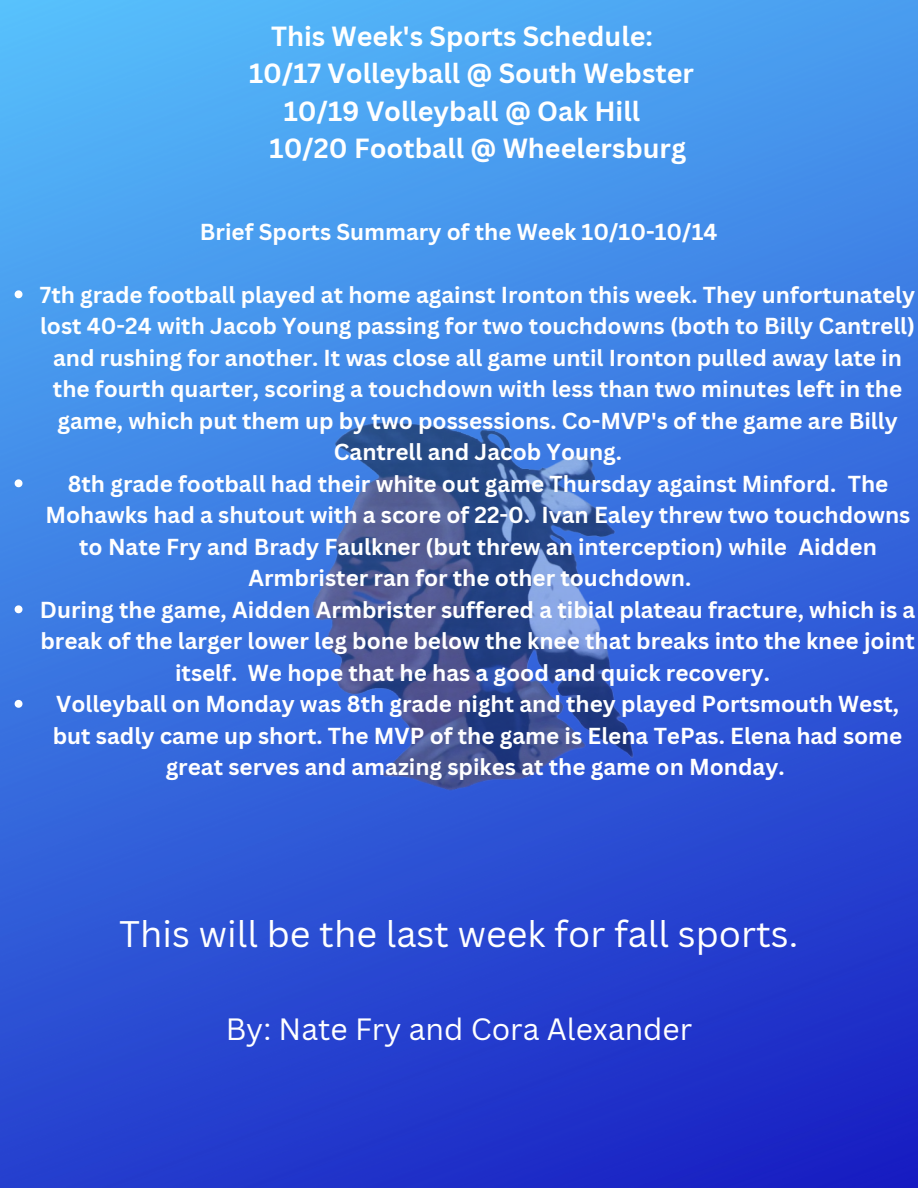
<style>
.page{position:relative;width:918px;height:1188px;background:#fff}
.page>*{position:absolute;margin:0;border:0;box-sizing:border-box;transform-origin:0 0}
.t1{font:36px "Canva Sans";color:#fff}
.t2{font:30px "Canva Sans";color:#fff}
.t3{font:700 27px "Canva Sans";color:#fff}
.t4{font:700 22.5px "Canva Sans";color:#fff}
</style>
<div class="page">
<img style="left:0;top:0;width:918px;height:1188px">
<img style="left:0;top:251px;width:918px;height:685px">
<svg style="left:15px;top:290px;width:7px;height:8px"></svg>
<svg style="left:15px;top:479px;width:7px;height:8px"></svg>
<svg style="left:15px;top:605px;width:7px;height:8px"></svg>
<svg style="left:15px;top:700px;width:7px;height:8px"></svg>
<p class="t3" style="left:271px;top:17px;width:383px">This Week's Sports Schedule:</p>
<p class="t3" style="left:249px;top:55px;width:446px">10/17 Volleyball @ South Webster</p>
<p class="t3" style="left:284px;top:92px;width:358px">10/19 Volleyball @ Oak Hill</p>
<p class="t3" style="left:270px;top:129px;width:418px">10/20 Football @ Wheelersburg</p>
<p class="t4" style="left:200px;top:216px;width:519px">Brief Sports Summary of the Week 10/10-10/14</p>
<p class="t4" style="left:40px;top:279px;width:877px">7th grade football played at home against Ironton this week. They unfortunately</p>
<p class="t4" style="left:40px;top:310px;width:877px">lost 40-24 with Jacob Young passing for two touchdowns (both to Billy Cantrell)</p>
<p class="t4" style="left:53px;top:342px;width:850px">and rushing for another. It was close all game until Ironton pulled away late in</p>
<p class="t4" style="left:53px;top:373px;width:851px">the fourth quarter, scoring a touchdown with less than two minutes left in the</p>
<p class="t4" style="left:57px;top:405px;width:842px">game, which put them up by two possessions. Co-MVP's of the game are Billy</p>
<p class="t4" style="left:334px;top:436px;width:290px">Cantrell and Jacob Young.</p>
<p class="t4" style="left:68px;top:468px;width:822px">8th grade football had their white out game Thursday against Minford. The</p>
<p class="t4" style="left:45px;top:499px;width:867px">Mohawks had a shutout with a score of 22-0. Ivan Ealey threw two touchdowns</p>
<p class="t4" style="left:79px;top:531px;width:799px">to Nate Fry and Brady Faulkner (but threw an interception) while Aidden</p>
<p class="t4" style="left:249px;top:562px;width:444px">Armbrister ran for the other touchdown.</p>
<p class="t4" style="left:40px;top:594px;width:877px">During the game, Aidden Armbrister suffered a tibial plateau fracture, which is a</p>
<p class="t4" style="left:40px;top:625px;width:876px">break of the larger lower leg bone below the knee that breaks into the knee joint</p>
<p class="t4" style="left:175px;top:657px;width:596px">itself. We hope that he has a good and quick recovery.</p>
<p class="t4" style="left:56px;top:688px;width:845px">Volleyball on Monday was 8th grade night and they played Portsmouth West,</p>
<p class="t4" style="left:53px;top:720px;width:851px">but sadly came up short. The MVP of the game is Elena TePas. Elena had some</p>
<p class="t4" style="left:166px;top:751px;width:620px">great serves and amazing spikes at the game on Monday.</p>
<h1 class="t1" style="left:119px;top:909px;width:680px">This will be the last week for fall sports.</h1>
<h2 class="t2" style="left:226px;top:1008px;width:468px">By: Nate Fry and Cora Alexander</h2>
</div>
